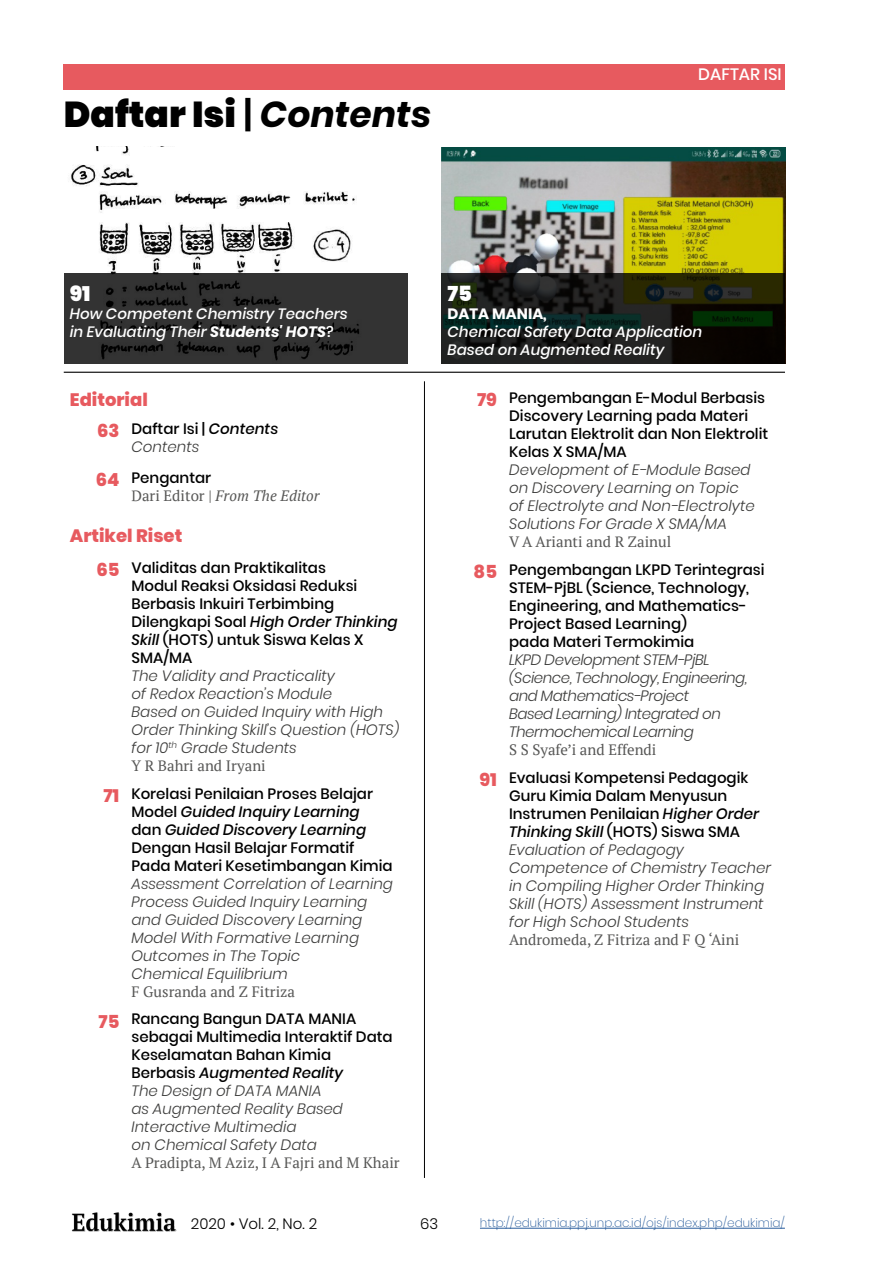
<style>
.page{position:relative;width:893px;height:1263px;background:#fff}
.page>*{position:absolute;margin:0;border:0;box-sizing:border-box;transform-origin:0 0}
.Judul_Indonesia{font:900 36px "Poppins";color:#000}
.Page_Number_TOC{font:900 21px "Poppins";color:#fff}
.Page_Number_TOC-2{font:800 18px "Poppins";color:#e75a5f}
.t1{font:500 16.5px "Poppins";color:#fff}
.Judul_Inggris_TOC{font:italic 300 15px/18px "Poppins";color:#3c3c3b}
.Judul_Indonesia_TOC{font:500 15px/18px "Poppins";color:#000}
.Author_TOC{font:15px "PT Serif";color:#575756}
.Judul_Inggris_TOC-2{font:italic 300 15px/18px "Poppins";letter-spacing:-.03em;color:#3c3c3b}
.Judul_Indonesia_TOC-2{font:italic 500 15px "Poppins";color:#fff}
.Author_TOC-2{font:italic 15px "PT Serif";color:#575756}
.t2{font:300 15px "Poppins";color:#000}
.Judul_Indonesia_TOC-3{font:700 15px "Poppins";color:#fff}
.t3{font:200 12px "Poppins";color:#275b9b}
.s1{font-weight:600}
.s2{font-weight:700;font-style:italic}
.s3{font-weight:700}
.s4{font-style:normal}
.s5{font-style:italic}
.s6{font-weight:800;font-size:18px;color:#e75a5f}
.s7{font-weight:800;font-style:normal;font-size:18px;color:#e75a5f}
.s8{font-weight:500;font-style:normal;color:#000}
.s9{font-weight:500;color:#000}
</style>
<div class="page">
<hr style="left:480px;top:1228px;width:305px;height:1px;background:#275b9b">
<img style="left:71px;top:1212px;width:106px;height:19px">
<hr style="left:424px;top:381px;width:1px;height:797px;background:#000">
<div style="left:64px;top:64px;width:721px;height:25px;background:#e75a5f"></div>
<hr style="left:64px;top:372px;width:721px;height:1px;background:#000">
<img style="left:71px;top:147px;width:284px;height:126px">
<img style="left:441px;top:147px;width:344px;height:126px">
<svg style="left:441px;top:273px;width:344px;height:90px;background:#171c14"></svg>
<svg style="left:64px;top:273px;width:343px;height:90px;background:#2e2e2e"></svg>
<h1 class="Judul_Indonesia" style="left:64px;top:94px;width:369px">Daftar Isi <span class="s1">|</span> <span class="s2">Contents</span></h1>
<p class="t1" style="left:698px;top:64px;width:85px">DAFTAR ISI</p>
<h1 class="Page_Number_TOC" style="left:70px;top:281px;width:22px">91</h1>
<h1 class="Judul_Indonesia_TOC-2" style="left:70px;top:305px;width:279px">How Competent Chemistry Teachers</h1>
<h1 class="Judul_Indonesia_TOC-2" style="left:70px;top:323px;width:265px">in Evaluating Their <span class="s3">Students' HOTS</span><span class="s4">?</span></h1>
<h1 class="Page_Number_TOC-2" style="left:70px;top:389px;width:80px">Editorial</h1>
<h1 class="Page_Number_TOC-2" style="left:97px;top:420px;width:24px">63</h1>
<h1 class="Judul_Indonesia_TOC" style="left:131px;top:420px;width:148px">Daftar Isi | <span class="s5">Contents</span></h1>
<h1 class="Judul_Inggris_TOC" style="left:131px;top:438px;width:69px">Contents</h1>
<h1 class="Page_Number_TOC-2" style="left:96px;top:469px;width:25px">64</h1>
<h1 class="Judul_Indonesia_TOC" style="left:131px;top:469px;width:81px">Pengantar</h1>
<p class="Author_TOC-2" style="left:131px;top:486px;width:190px"><span class="s4">Dari Editor |</span> From The Editor</p>
<h1 class="Page_Number_TOC-2" style="left:70px;top:525px;width:114px">Artikel Riset</h1>
<h1 class="Page_Number_TOC-2" style="left:96px;top:559px;width:25px">65</h1>
<h1 class="Judul_Indonesia_TOC" style="left:131px;top:559px;width:268px">Validitas dan Praktikalitas<br>Modul Reaksi Oksidasi Reduksi<br>Berbasis Inkuiri Terbimbing<br>Dilengkapi Soal <span class="s5">High Order Thinking<br>Skill</span> (HOTS) untuk Siswa Kelas X<br>SMA/MA</h1>
<h1 class="Judul_Inggris_TOC" style="left:131px;top:667px;width:270px">The Validity and Practicality<br>of Redox Reaction’s Module<br>Based on Guided Inquiry with High<br>Order Thinking Skill’s Question (HOTS) for 10<sup>th</sup> Grade Students</h1>
<p class="Author_TOC" style="left:131px;top:756px;width:136px">Y R Bahri and Iryani</p>
<h1 class="Page_Number_TOC-2" style="left:103px;top:785px;width:17px">71</h1>
<h1 class="Judul_Indonesia_TOC" style="left:131px;top:784px;width:263px">Korelasi Penilaian Proses Belajar<br>Model <span class="s5">Guided Inquiry Learning </span>dan <span class="s5">Guided Discovery Learning<br></span>Dengan Hasil Belajar Formatif<br>Pada Materi Kesetimbangan Kimia</h1>
<h1 class="Judul_Inggris_TOC" style="left:131px;top:874px;width:263px">Assessment Correlation of Learning<br>Process Guided Inquiry Learning and Guided Discovery Learning<br>Model With Formative Learning<br>Outcomes in The Topic<br>Chemical Equilibrium</h1>
<p class="Author_TOC" style="left:131px;top:981px;width:165px">F Gusranda and Z Fitriza</p>
<h1 class="Page_Number_TOC-2" style="left:98px;top:1011px;width:22px">75</h1>
<h1 class="Judul_Indonesia_TOC" style="left:131px;top:1010px;width:263px">Rancang Bangun DATA MANIA sebagai Multimedia Interaktif Data<br>Keselamatan Bahan Kimia<br>Berbasis <span class="s5">Augmented Reality</span></h1>
<h1 class="Judul_Inggris_TOC" style="left:131px;top:1082px;width:213px">The Design of DATA MANIA<br>as Augmented Reality Based<br>Interactive Multimedia<br>on Chemical Safety Data</h1>
<p class="Author_TOC" style="left:131px;top:1153px;width:270px">A Pradipta, M Aziz, I A Fajri and M Khair</p>
<h1 class="Page_Number_TOC" style="left:448px;top:281px;width:26px">75</h1>
<h1 class="Judul_Indonesia_TOC-3" style="left:448px;top:305px;width:101px">DATA MANIA,</h1>
<h1 class="Judul_Indonesia_TOC-2" style="left:448px;top:323px;width:256px">Chemical Safety Data Application</h1>
<h1 class="Judul_Indonesia_TOC-2" style="left:448px;top:341px;width:218px">Based on Augmented Reality</h1>
<p class="Judul_Indonesia_TOC" style="left:509px;top:389px;width:261px;text-indent:-32px"><span class="s6">79</span> Pengembangan E-Modul Berbasis<br>Discovery Learning pada Materi<br>Larutan Elektrolit dan Non Elektrolit<br>Kelas X SMA/MA</p>
<p class="Judul_Inggris_TOC" style="left:509px;top:461px;width:247px">Development of E-Module Based on Discovery Learning on Topic of Electrolyte and Non-Electrolyte<br>Solutions For Grade X SMA/MA</p>
<p class="Author_TOC" style="left:509px;top:532px;width:164px">V A Arianti and R Zainul</p>
<p class="Judul_Indonesia_TOC" style="left:509px;top:561px;width:257px;text-indent:-35px"><span class="s6">85</span> Pengembangan LKPD Terintegrasi<br>STEM-PjBL (Science, Technology,<br>Engineering, and Mathematics-<br>Project Based Learning)<br>pada Materi Termokimia</p>
<p class="Judul_Inggris_TOC-2" style="left:509px;top:651px;width:240px">LKPD Development STEM-PjBL (Science, Technology, Engineering, and Mathematics-Project<br>Based Learning) Integrated on<br>Thermochemical Learning</p>
<p class="Author_TOC" style="left:509px;top:740px;width:149px">S S Syafe’i and Effendi</p>
<p class="Judul_Inggris_TOC" style="left:509px;top:768px;width:263px;text-indent:-30px"><span class="s7">91</span> <span class="s8">Evaluasi Kompetensi Pedagogik<br>Guru Kimia Dalam Menyusun<br>Instrumen Penilaian</span> <span class="s9">Higher Order<br>Thinking Skill</span> <span class="s8">(HOTS) Siswa SMA<br></span>Evaluation of Pedagogy<br>Competence of Chemistry Teacher in Compiling Higher Order Thinking<br>Skill (HOTS) Assessment Instrument for High School Students</p>
<p class="Author_TOC" style="left:509px;top:929px;width:232px">Andromeda, Z Fitriza and F Q ‘Aini</p>
<p class="t2" style="left:191px;top:1215px;width:128px">2020 • Vol. 2, No. 2</p>
<p class="t2" style="left:420px;top:1215px;width:20px">63</p>
<p class="t3" style="left:480px;top:1216px;width:306px">http://edukimia.ppj.unp.ac.id/ojs/index.php/edukimia/</p>
</div>
